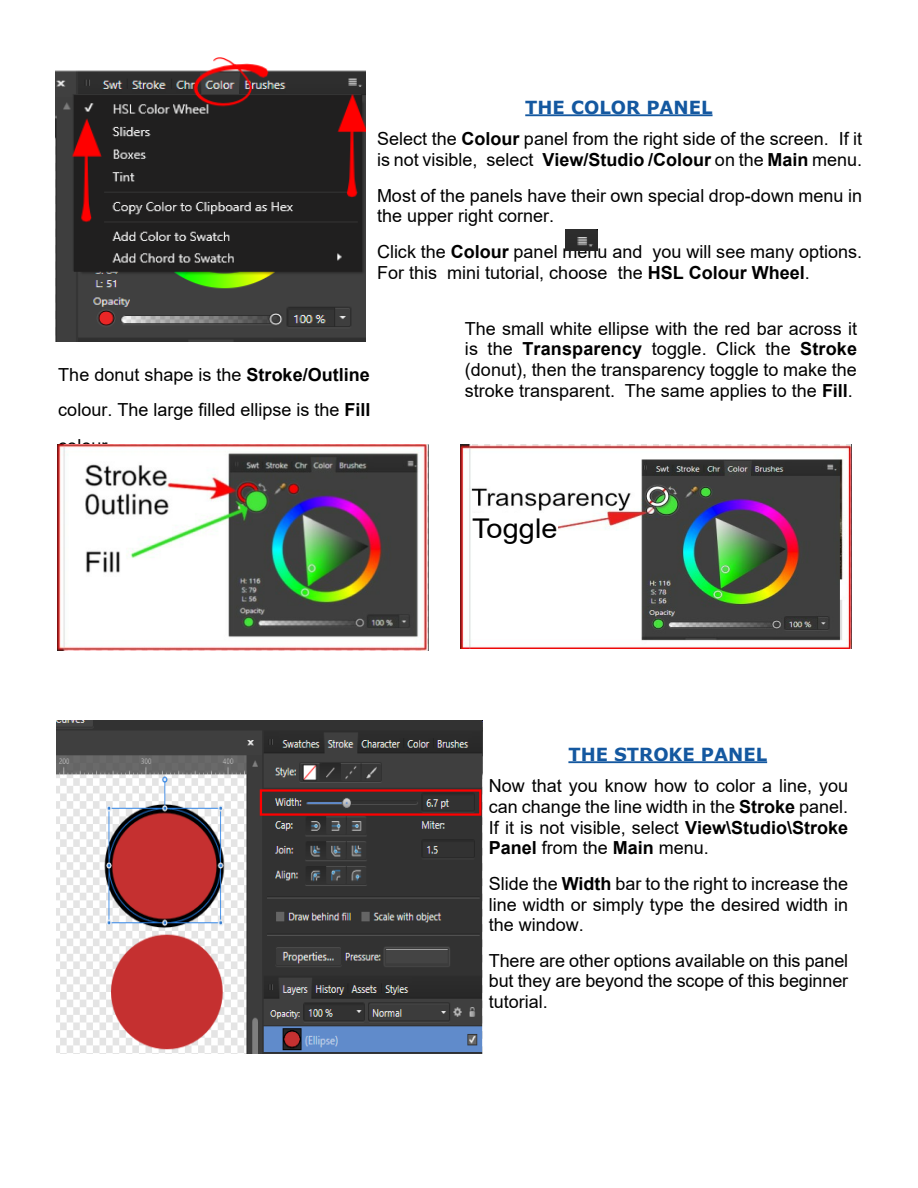
<style>
.page{position:relative;width:918px;height:1188px;background:#fff}
.page>*{position:absolute;margin:0;border:0;box-sizing:border-box;transform-origin:0 0}
.t1{font:27.15px "Arial";color:#000;scale:1.06 1}
.t2{font:18px/20.7px "Arial";color:#000;text-align:justify}
.t3{font:700 18px "Verdana";color:#1458a0}
.s1{font-weight:700}
</style>
<div class="page">
<img style="left:460px;top:444px;width:392px;height:204px">
<div style="left:472px;top:513px;width:85px;height:31px;background:#fff"></div>
<hr style="left:525px;top:114px;width:188px;height:2px;background:#1458a0">
<img style="left:56px;top:57px;width:309px;height:285px">
<img style="left:566px;top:229px;width:31px;height:22px">
<img style="left:57px;top:444px;width:372px;height:207px">
<hr style="left:568px;top:761px;width:199px;height:2px;background:#1458a0">
<img style="left:56px;top:720px;width:426px;height:334px">
<div style="left:260px;top:789px;width:221px;height:27px;border:2px solid #f00"></div>
<p class="t3" style="left:525px;top:100px;width:189px">THE COLOR PANEL</p>
<p class="t2" style="left:377px;top:130px;width:487px">Select the <span class="s1">Colour</span> panel from the right side of the screen. If it is not visible, select <span class="s1">View/Studio /Colour</span> on the <span class="s1">Main</span> menu.</p>
<p class="t2" style="left:377px;top:187px;width:487px">Most of the panels have their own special drop-down menu in the upper right corner.</p>
<p class="t2" style="left:377px;top:243px;width:487px">Click the <span class="s1">Colour</span> panel menu and you will see many options.<br>For this mini tutorial, choose the <span class="s1">HSL Colour Wheel</span>.</p>
<p class="t2" style="left:58px;top:358px;width:314px;line-height:35.7px">The donut shape is the <span class="s1">Stroke/Outline </span>colour. The large filled ellipse is the <span class="s1">Fill </span>colour .</p>
<p class="t2" style="left:465px;top:320px;width:394px">The small white ellipse with the red bar across it is the <span class="s1">Transparency</span> toggle. Click the <span class="s1">Stroke </span>(donut), then the transparency toggle to make the stroke transparent. The same applies to the <span class="s1">Fill</span>.</p>
<h1 class="t1" style="left:472px;top:519px;width:82px">Toggle</h1>
<p class="t3" style="left:568px;top:747px;width:200px">THE STROKE PANEL</p>
<p class="t2" style="left:489px;top:777px;width:361px">Now that you know how to color a line, you can change the line width in the <span class="s1">Stroke</span> panel.<br>If it is not visible, select <span class="s1">View\Studio\Stroke Panel</span> from the <span class="s1">Main</span> menu.</p>
<p class="t2" style="left:489px;top:875px;width:361px">Slide the <span class="s1">Width</span> bar to the right to increase the line width or simply type the desired width in the window.</p>
<p class="t2" style="left:489px;top:952px;width:361px">There are other options available on this panel but they are beyond the scope of this beginner tutorial.</p>
</div>
